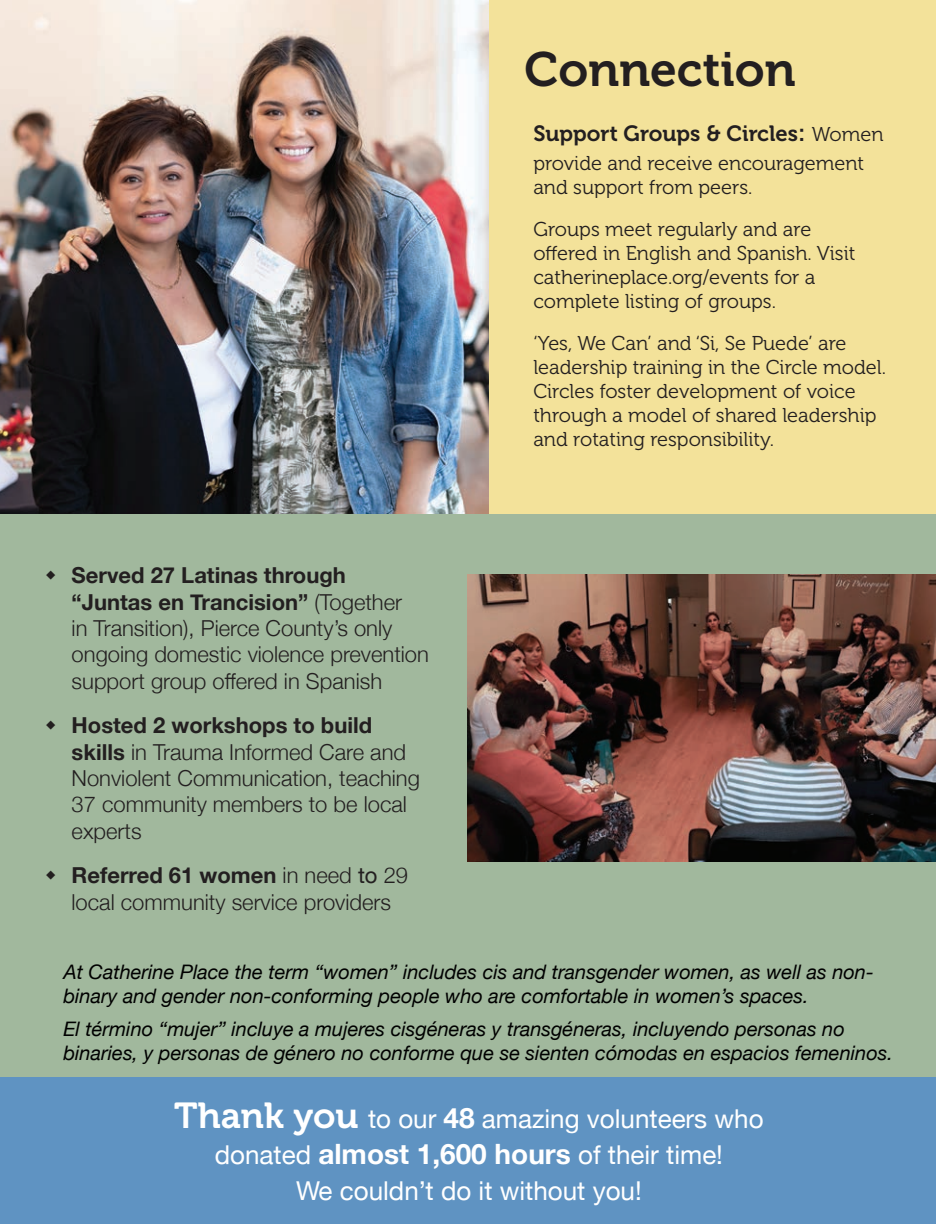
<style>
.page{position:relative;width:936px;height:1224px;background:#a1b89d}
.page>*{position:absolute;margin:0;border:0;box-sizing:border-box;transform-origin:0 0}
.t1{font:48px "Museo 700";color:#231f20}
.t2{font:26px/36px "Helvetica Neue";color:#fff;text-align:center}
.t3{font:300 22px/26.4px "Helvetica Neue";color:#231f20}
.t4{font:22px "Museo 700";color:#231f20}
.t5{font:20px/24px "Museo 300";color:#231f20}
.t6{font:italic 20px/24px "Helvetica Neue";color:#000}
.s1{font-weight:700}
.s2{font-weight:400}
.s3{font-size:24px}
.s4{font-family:"Museo 300";font-size:20px}
.s5{font-family:"Museo 700";font-size:36px}
.s6{font-weight:700;font-size:28px}
</style>
<div class="page">
<div style="left:0;top:1077px;width:936px;height:147px;background:#5f93c2"></div>
<div style="left:488px;top:0;width:448px;height:514px;background:#f3e29a"></div>
<img style="left:0;top:0;width:488px;height:514px">
<img style="left:467px;top:575px;width:469px;height:287px">
<p class="t3" style="left:72px;top:561px;width:359px"><span class="s1">Served 27 Latinas through “Juntas en Trancision”</span> (Together<br>in Transition), Pierce County’s only ongoing domestic violence prevention support group offered in Spanish</p>
<p class="t3" style="left:72px;top:711px;width:350px"><span class="s1">Hosted 2 workshops to build skills</span> in Trauma Informed Care and<br>Nonviolent Communication, teaching<br>37 community members to be local experts</p>
<p class="t3" style="left:72px;top:861px;width:338px"><span class="s1">Referred 61 women</span> in need <span class="s2">to</span> 29 local community service providers</p>
<h1 class="t1" style="left:525px;top:43px;width:273px">Connection</h1>
<p class="t4" style="left:533px;top:122px;width:352px">Support Groups &amp; Circles<span class="s3">:</span> <span class="s4">Women</span></p>
<p class="t5" style="left:533px;top:152px;width:332px">provide and receive encouragement and support from peers.</p>
<p class="t5" style="left:533px;top:218px;width:324px">Groups meet regularly and are offered in English and Spanish. Visit catherineplace.org/events for a complete listing of groups.</p>
<p class="t5" style="left:533px;top:332px;width:354px">‘Yes, We Can’ and ‘Si, Se Puede’ are leadership training in the Circle model.<br>Circles foster development of voice through a model of shared leadership and rotating responsibility.</p>
<p class="t6" style="left:63px;top:961px;width:812px">At Catherine Place the term “women” includes cis and transgender women, as well as non&shy;binary and gender non-conforming people who are comfortable in women’s spaces.</p>
<p class="t6" style="left:63px;top:1018px;width:831px">El término “mujer” incluye a mujeres cisgéneras y transgéneras, incluyendo personas no binaries, y personas de género no conforme que se sienten cómodas en espacios femeninos.</p>
<p class="t2" style="left:174px;top:1103px;width:591px"><span class="s5">Thank you</span> to our <span class="s6">48</span> amazing volunteers who donated <span class="s6">almost 1,600 hours</span> of their time!<br>We couldn’t do it without you!</p>
</div>
